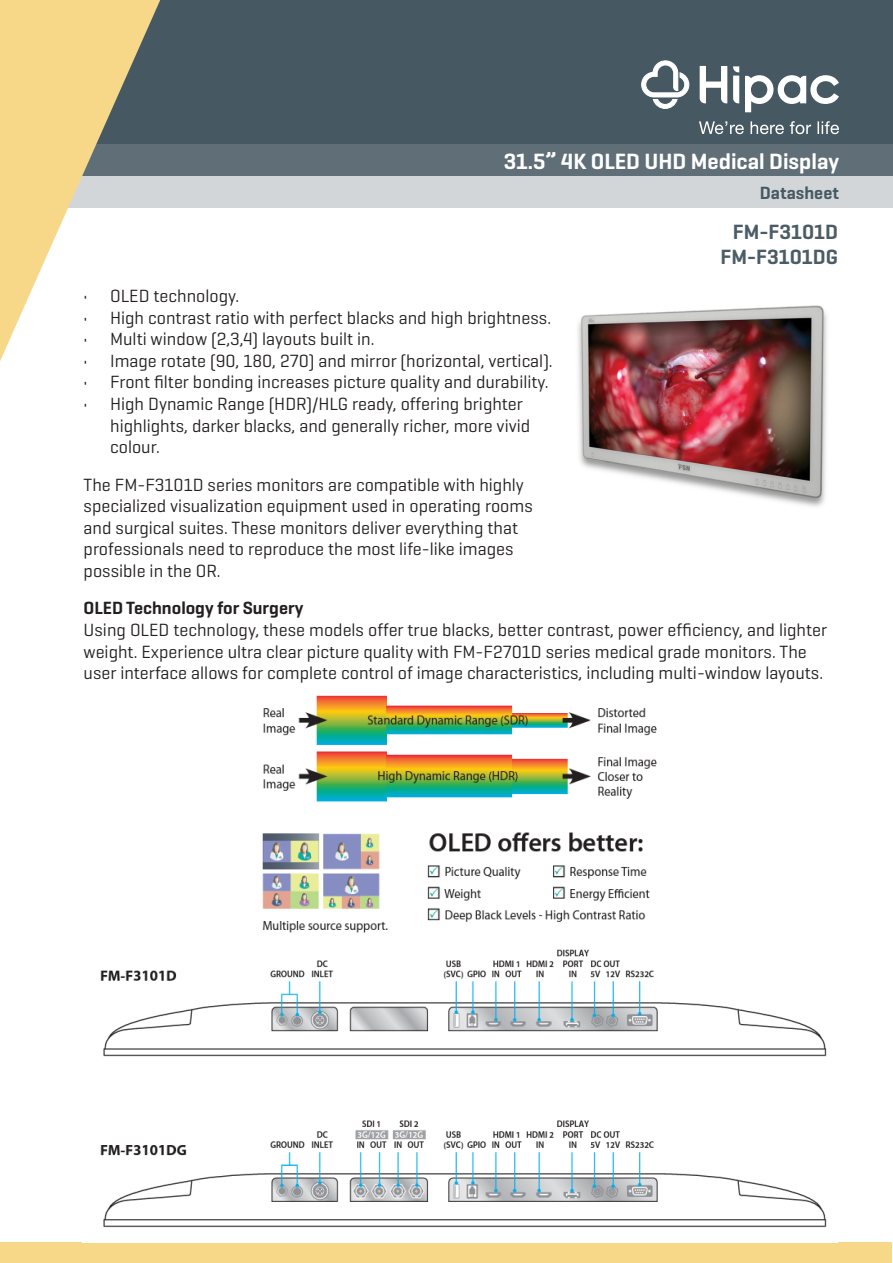
<style>
.page{position:relative;width:893px;height:1263px;background:#fff}
.page>*{position:absolute;margin:0;border:0;box-sizing:border-box;transform-origin:0 0}
.t1{font:600 22.5px "Geogrotesque";color:#fff}
.t2{font:600 21px "Geogrotesque";color:#4c5c66}
.t3{font:18px/21.6px "Geogrotesque";color:#231f20}
.t4{font:600 18px "Geogrotesque";color:#231f20}
.t5{font:600 18px "Geogrotesque";color:#465962}
</style>
<div class="page">
<div style="left:0;top:0;width:893px;height:145px;background:#465962"></div>
<div style="left:0;top:145px;width:893px;height:31px;background:#606e77"></div>
<div style="left:0;top:176px;width:893px;height:32px;background:#d2d6d9"></div>
<svg style="left:0;top:0;width:163px;height:361px;fill:#f7d889"></svg>
<svg style="left:641px;top:60px;width:49px;height:49px"></svg>
<svg style="left:699px;top:121px;width:140px;height:13px"></svg>
<svg style="left:745px;top:75px;width:94px;height:37px"></svg>
<svg style="left:733px;top:66px;width:6px;height:37px"></svg>
<svg style="left:700px;top:66px;width:27px;height:37px"></svg>
<div style="left:0;top:1242px;width:892px;height:21px;background:#f7d889"></div>
<img style="left:578px;top:305px;width:249px;height:202px">
<img style="left:262px;top:695px;width:395px;height:238px">
<img style="left:100px;top:949px;width:727px;height:279px">
<p class="t1" style="left:504px;top:148px;width:337px">31.5” 4K OLED UHD Medical Display</p>
<p class="t5" style="left:760px;top:182px;width:81px">Datasheet</p>
<p class="t2" style="left:733px;top:219px;width:107px">FM-F3101D</p>
<p class="t2" style="left:720px;top:244px;width:119px">FM-F3101DG</p>
<p class="t3" style="left:83px;top:284px;width:158px">• OLED technology.</p>
<p class="t3" style="left:83px;top:306px;width:469px">• High contrast ratio with perfect blacks and high brightness.</p>
<p class="t3" style="left:83px;top:328px;width:293px">• Multi window (2,3,4) layouts built in.</p>
<p class="t3" style="left:83px;top:349px;width:471px">• Image rotate (90, 180, 270) and mirror (horizontal, vertical).</p>
<p class="t3" style="left:83px;top:371px;width:467px">• Front filter bonding increases picture quality and durability.</p>
<p class="t3" style="left:110px;top:392px;width:422px;text-indent:-27px">• High Dynamic Range (HDR)/HLG ready, offering brighter highlights, darker blacks, and generally richer, more vivid colour.</p>
<p class="t3" style="left:84px;top:473px;width:451px">The FM-F3101D series monitors are compatible with highly specialized visualization equipment used in operating rooms and surgical suites. These monitors deliver everything that professionals need to reproduce the most life-like images possible in the OR.</p>
<p class="t4" style="left:84px;top:597px;width:221px">OLED Technology for Surgery</p>
<p class="t3" style="left:84px;top:618px;width:745px">Using OLED technology, these models offer true blacks, better contrast, power efficiency, and lighter weight. Experience ultra clear picture quality with FM-F2701D series medical grade monitors. The user interface allows for complete control of image characteristics, including multi-window layouts.</p>
</div>
